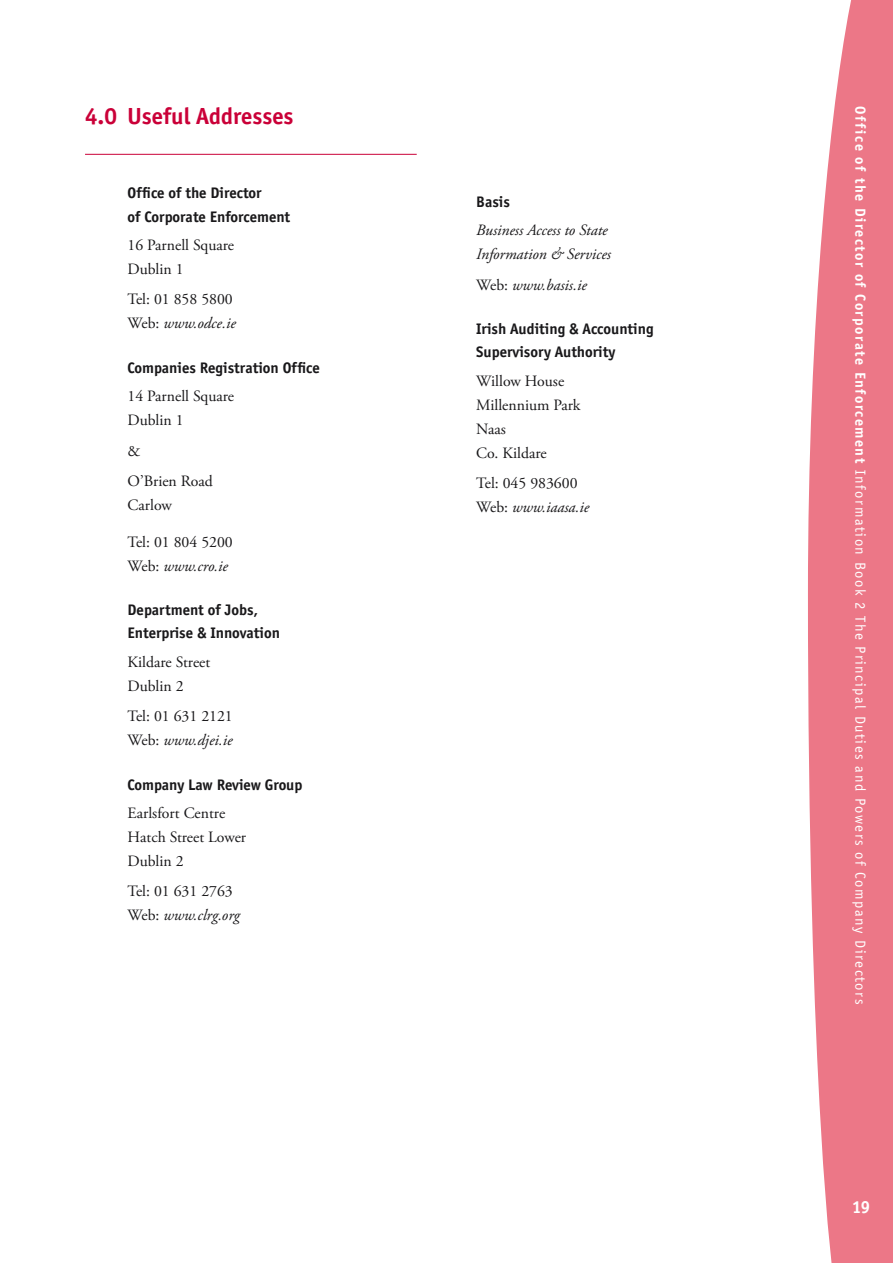
<style>
.page{position:relative;width:893px;height:1263px;background:#fff}
.page>*{position:absolute;margin:0;border:0;box-sizing:border-box;transform-origin:0 0}
.Head_0_0{font:700 24px "Officina Sans";color:#ca0038}
.t1{font:700 18px "Officina Sans";color:#fff}
.Head_0_0_0_NoNumber{font:700 15.75px/23.2px "Officina Sans";color:#19181a}
.Body_Text_10__3{font:15.75px/24px "Adobe Garamond Pro";color:#19181a}
.Body_Text_10__1{font:15.75px/24px "Adobe Garamond Pro";color:#19181a}
.Body_Text_10__1-2{font:italic 15.75px/24px "Adobe Garamond Pro";color:#19181a}
.Body_Text_10__3-2{font:italic 15.75px "Adobe Garamond Pro";color:#19181a}
.t2{font:15px "Officina Sans";letter-spacing:.1em;color:#fff}
.s1{font-style:italic}
.s2{font-style:normal}
.s3{font-weight:700}
</style>
<div class="page">
<svg style="left:808px;top:0;width:85px;height:1263px;background:#ee8694"></svg>
<hr style="left:85px;top:154px;width:332px;height:1px;background:#ca0038">
<p class="Head_0_0" style="left:85px;top:102px;width:210px">4.0 Useful Addresses</p>
<p class="Head_0_0_0_NoNumber" style="left:128px;top:181px;width:164px">Office of the Director<br>of Corporate Enforcement</p>
<p class="Body_Text_10__1" style="left:128px;top:233px;width:108px">16 Parnell Square<br>Dublin 1</p>
<p class="Body_Text_10__3" style="left:128px;top:288px;width:110px">Tel: 01 858 5800<br>Web: <span class="s1">www.odce.ie</span></p>
<p class="Head_0_0_0_NoNumber" style="left:128px;top:356px;width:194px">Companies Registration Office</p>
<p class="Body_Text_10__1" style="left:128px;top:385px;width:108px">14 Parnell Square<br>Dublin 1</p>
<p class="Body_Text_10__1" style="left:128px;top:439px;width:14px">&amp;</p>
<p class="Body_Text_10__3" style="left:128px;top:469px;width:87px">O’Brien Road<br>Carlow</p>
<p class="Body_Text_10__3" style="left:128px;top:530px;width:107px">Tel: 01 804 5200<br>Web: <span class="s1">www.cro.ie</span></p>
<p class="Head_0_0_0_NoNumber" style="left:128px;top:598px;width:154px">Department of Jobs,<br>Enterprise &amp; Innovation</p>
<p class="Body_Text_10__1" style="left:128px;top:650px;width:84px">Kildare Street<br>Dublin 2</p>
<p class="Body_Text_10__3" style="left:128px;top:705px;width:107px">Tel: 01 631 2121<br>Web: <span class="s1">www.djei.ie</span></p>
<p class="Head_0_0_0_NoNumber" style="left:128px;top:773px;width:176px">Company Law Review Group</p>
<p class="Body_Text_10__1" style="left:128px;top:801px;width:120px">Earlsfort Centre<br>Hatch Street Lower<br>Dublin 2</p>
<p class="Body_Text_10__3" style="left:128px;top:880px;width:114px">Tel: 01 631 2763<br>Web: <span class="s1">www.clrg.org</span></p>
<p class="Head_0_0_0_NoNumber" style="left:476px;top:190px;width:35px">Basis</p>
<p class="Body_Text_10__1-2" style="left:476px;top:219px;width:136px">Business Access to State<br>Information &amp; Services</p>
<p class="Body_Text_10__3-2" style="left:476px;top:275px;width:112px"><span class="s2">Web:</span> www.basis.ie</p>
<p class="Head_0_0_0_NoNumber" style="left:476px;top:317px;width:179px">Irish Auditing &amp; Accounting<br>Supervisory Authority</p>
<p class="Body_Text_10__1" style="left:476px;top:369px;width:106px">Willow House<br>Millennium Park<br>Naas<br>Co. Kildare</p>
<p class="Body_Text_10__3" style="left:476px;top:472px;width:115px">Tel: 045 983600<br>Web: <span class="s1">www.iaasa.ie</span></p>
<p class="t2" style="left:869px;top:106px;width:899px;rotate:90deg"><span class="s3">Office of the Director of Corporate Enforcement</span> Information Book 2 The Principal Duties and Powers of Company Directors</p>
<p class="t1" style="left:852px;top:1196px;width:19px">19</p>
</div>
